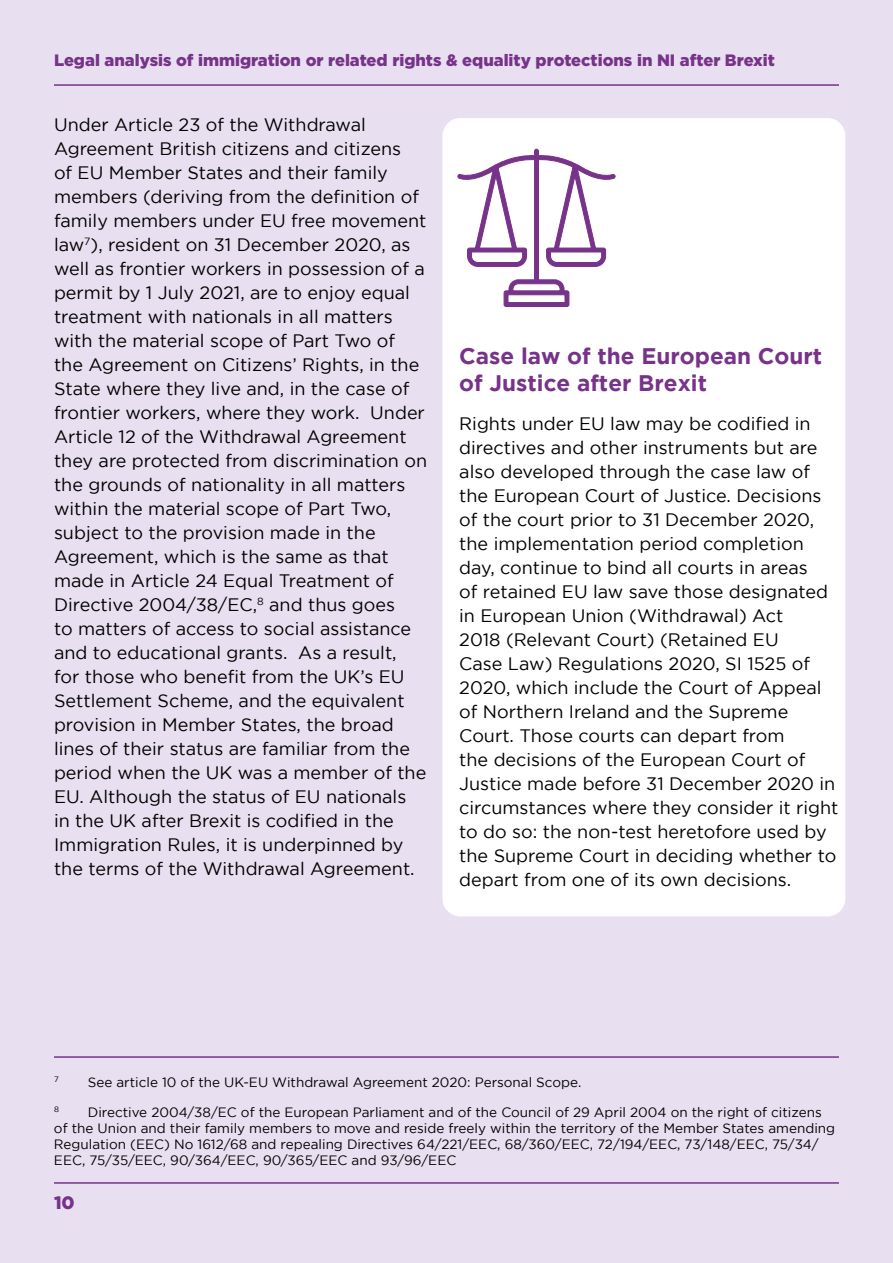
<style>
.page{position:relative;width:893px;height:1263px;background:#e8e0f0}
.page>*{position:absolute;margin:0;border:0;box-sizing:border-box;transform-origin:0 0}
.t1{font:700 22.5px/26.7px "Gotham";color:#77328a}
.t2{font:18px/24px "Gotham";color:#000}
.t3{font:900 18px "Gotham";color:#77328a}
.t4{font:900 16.5px "Gotham";color:#77328a}
.t5{font:13.5px/16.2px "Gotham";color:#000}
.t6{font:7.8px "Gotham";color:#000}
</style>
<div class="page">
<hr style="left:54px;top:84px;width:785px;height:2px;background:#77328a">
<div style="left:442px;top:118px;width:403px;height:798px;background:#fff;border-radius:18px"></div>
<hr style="left:54px;top:1182px;width:785px;height:2px;background:#77328a">
<hr style="left:54px;top:1056px;width:785px;height:2px;background:#77328a">
<svg style="left:457px;top:148px;width:159px;height:159px"></svg>
<p class="t4" style="left:54px;top:51px;width:722px">Legal analysis of immigration or related rights &amp; equality protections in NI after Brexit</p>
<p class="t2" style="left:54px;top:112px;width:375px">Under Article 23 of the Withdrawal Agreement British citizens and citizens<br>of EU Member States and their family members (deriving from the definition of family members under EU free movement law<sup>7</sup>), resident on 31 December 2020, as well as frontier workers in possession of a permit by 1 July 2021, are to enjoy equal treatment with nationals in all matters with the material scope of Part Two of the Agreement on Citizens’ Rights, in the State where they live and, in the case of frontier workers, where they work. Under Article 12 of the Withdrawal Agreement they are protected from discrimination on the grounds of nationality in all matters within the material scope of Part Two, subject to the provision made in the Agreement, which is the same as that made in Article 24 Equal Treatment of Directive 2004/38/EC,<sup>8</sup> and thus goes<br>to matters of access to social assistance and to educational grants. As a result,<br>for those who benefit from the UK’s EU Settlement Scheme, and the equivalent provision in Member States, the broad lines of their status are familiar from the period when the UK was a member of the EU. Although the status of EU nationals<br>in the UK after Brexit is codified in the Immigration Rules, it is underpinned by the terms of the Withdrawal Agreement.</p>
<p class="t1" style="left:459px;top:342px;width:364px">Case law of the European Court of Justice after Brexit</p>
<p class="t2" style="left:459px;top:411px;width:381px">Rights under EU law may be codified in directives and other instruments but are also developed through the case law of the European Court of Justice. Decisions of the court prior to 31 December 2020, the implementation period completion day, continue to bind all courts in areas<br>of retained EU law save those designated in European Union (Withdrawal) Act<br>2018 (Relevant Court) (Retained EU<br>Case Law) Regulations 2020, SI 1525 of 2020, which include the Court of Appeal of Northern Ireland and the Supreme Court. Those courts can depart from<br>the decisions of the European Court of Justice made before 31 December 2020 in circumstances where they consider it right to do so: the non-test heretofore used by the Supreme Court in deciding whether to depart from one of its own decisions.</p>
<p class="t6" style="left:54px;top:1075px;width:6px">7</p>
<p class="t5" style="left:88px;top:1074px;width:495px">See article 10 of the UK-EU Withdrawal Agreement 2020: Personal Scope.</p>
<p class="t6" style="left:54px;top:1105px;width:6px">8</p>
<p class="t5" style="left:54px;top:1103px;width:783px;text-indent:34px">Directive 2004/38/EC of the European Parliament and of the Council of 29 April 2004 on the right of citizens of the Union and their family members to move and reside freely within the territory of the Member States amending Regulation (EEC) No 1612/68 and repealing Directives 64/221/EEC, 68/360/EEC, 72/194/EEC, 73/148/EEC, 75/34/ EEC, 75/35/EEC, 90/364/EEC, 90/365/EEC and 93/96/EEC</p>
<p class="t3" style="left:54px;top:1192px;width:22px">10</p>
</div>
